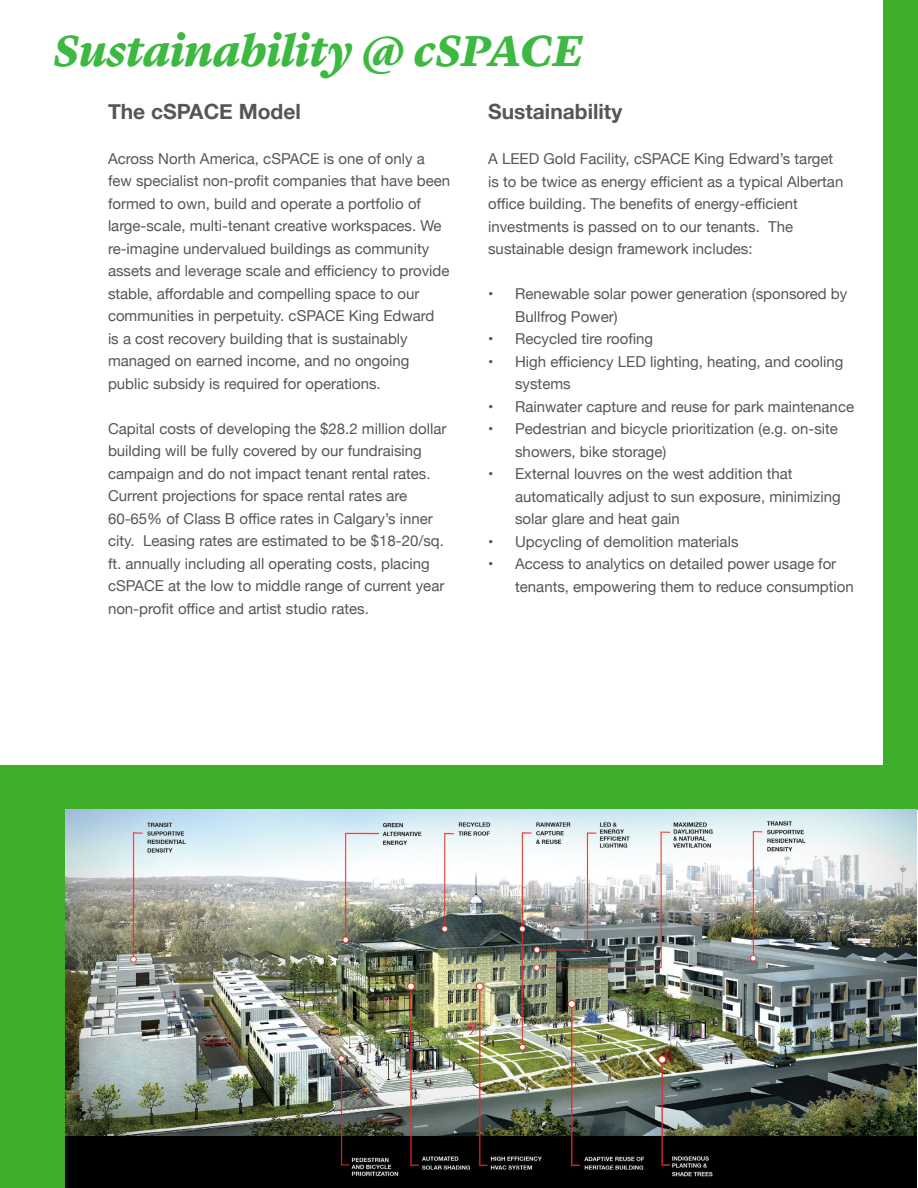
<style>
.page{position:relative;width:918px;height:1188px;background:#fff}
.page>*{position:absolute;margin:0;border:0;box-sizing:border-box;transform-origin:0 0}
.t1{font:italic 900 45px "Lyon Text";color:#3db941}
.t2{font:700 21px "Helvetica Neue";color:#55565a}
.t3{font:15px/22.5px "Helvetica Neue";color:#55565a}
</style>
<div class="page">
<div style="left:0;top:765px;width:918px;height:45px;background:#3fae2a"></div>
<div style="left:884px;top:0;width:34px;height:810px;background:#3fae2a"></div>
<div style="left:0;top:806px;width:66px;height:382px;background:#3fae2a"></div>
<img style="left:66px;top:810px;width:851px;height:378px">
<h1 class="t1" style="left:53px;top:16px;width:532px">Sustainability @ cSPACE</h1>
<h2 class="t2" style="left:108px;top:95px;width:194px">The cSPACE Model</h2>
<p class="t3" style="left:108px;top:148px;width:344px">Across North America, cSPACE is one of only a few specialist non-profit companies that have been formed to own, build and operate a portfolio of large-scale, multi-tenant creative workspaces. We re-imagine undervalued buildings as community assets and leverage scale and efficiency to provide stable, affordable and compelling space to our communities in perpetuity. cSPACE King Edward<br>is a cost recovery building that is sustainably managed on earned income, and no ongoing public subsidy is required for operations.</p>
<p class="t3" style="left:108px;top:418px;width:340px">Capital costs of developing the $28.2 million dollar building will be fully covered by our fundraising campaign and do not impact tenant rental rates.<br>Current projections for space rental rates are 60-65% of Class B office rates in Calgary’s inner city. Leasing rates are estimated to be $18-20/sq. ft. annually including all operating costs, placing cSPACE at the low to middle range of current year non-profit office and artist studio rates.</p>
<h2 class="t2" style="left:488px;top:95px;width:136px">Sustainability</h2>
<p class="t3" style="left:488px;top:148px;width:357px">A LEED Gold Facility, cSPACE King Edward’s target is to be twice as energy efficient as a typical Albertan office building. The benefits of energy-efficient investments is passed on to our tenants. The sustainable design framework includes:</p>
<p class="t3" style="left:515px;top:283px;width:334px;text-indent:-27px">• Renewable solar power generation (sponsored by<br>Bullfrog Power)</p>
<p class="t3" style="left:488px;top:328px;width:167px">• Recycled tire roofing</p>
<p class="t3" style="left:515px;top:351px;width:330px;text-indent:-27px">• High efficiency LED lighting, heating, and cooling systems</p>
<p class="t3" style="left:488px;top:396px;width:367px">• Rainwater capture and reuse for park maintenance</p>
<p class="t3" style="left:515px;top:418px;width:324px;text-indent:-27px">• Pedestrian and bicycle prioritization (e.g. on-site showers, bike storage)</p>
<p class="t3" style="left:515px;top:463px;width:327px;text-indent:-27px">• External louvres on the west addition that automatically adjust to sun exposure, minimizing solar glare and heat gain</p>
<p class="t3" style="left:488px;top:531px;width:252px">• Upcycling of demolition materials</p>
<p class="t3" style="left:515px;top:553px;width:340px;text-indent:-27px">• Access to analytics on detailed power usage for tenants, empowering them to reduce consumption</p>
</div>
